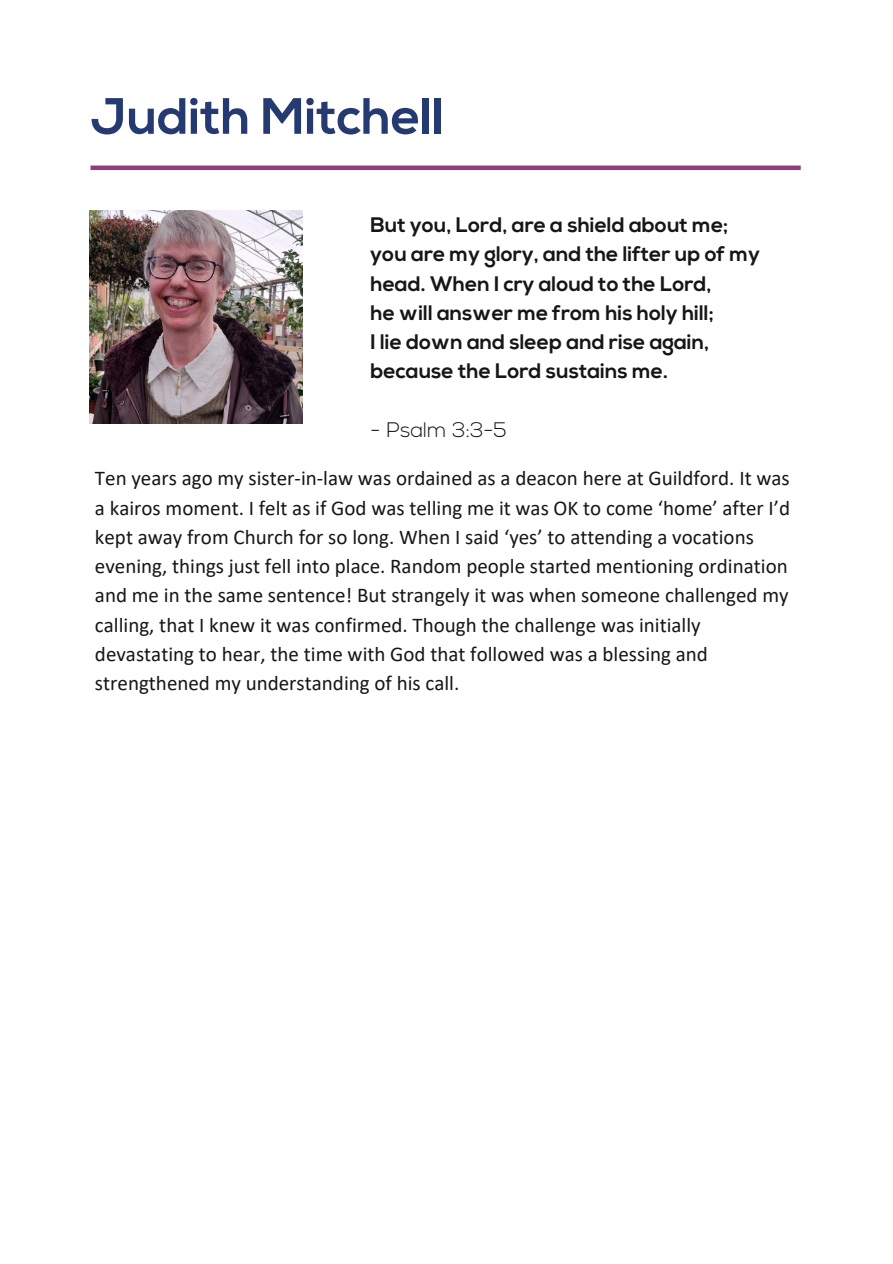
<style>
.page{position:relative;width:893px;height:1264px;background:#fff}
.page>*{position:absolute;margin:0;border:0;box-sizing:border-box;transform-origin:0 0}
.t1{font:700 50.85px "Nexa";color:#263a72}
.t2{font:21px/29.2px "Calibri";color:#161615}
.t3{font:700 21px/29.2px "Nexa";color:#161615}
.t4{font:300 21px "Nexa";color:#161615}
</style>
<div class="page">
<img style="left:89px;top:210px;width:213px;height:213px">
<div style="left:90px;top:165px;width:710px;height:5px;background:#943a80"></div>
<h1 class="t1" style="left:90px;top:96px;width:355px">Judith Mitchell</h1>
<p class="t3" style="left:370px;top:212px;width:391px">But you, Lord, are a shield about me; you are my glory, and the lifter up of my head. When I cry aloud to the Lord,<br>he will answer me from his holy hill;<br>I lie down and sleep and rise again, because the Lord sustains me.</p>
<p class="t4" style="left:370px;top:421px;width:138px">- Psalm 3:3-5</p>
<p class="t2" style="left:95px;top:465px;width:696px">Ten years ago my sister-in-law was ordained as a deacon here at Guildford. It was a kairos moment. I felt as if God was telling me it was OK to come ‘home’ after I’d kept away from Church for so long. When I said ‘yes’ to attending a vocations evening, things just fell into place. Random people started mentioning ordination and me in the same sentence! But strangely it was when someone challenged my calling, that I knew it was confirmed. Though the challenge was initially devastating to hear, the time with God that followed was a blessing and strengthened my understanding of his call.</p>
</div>
